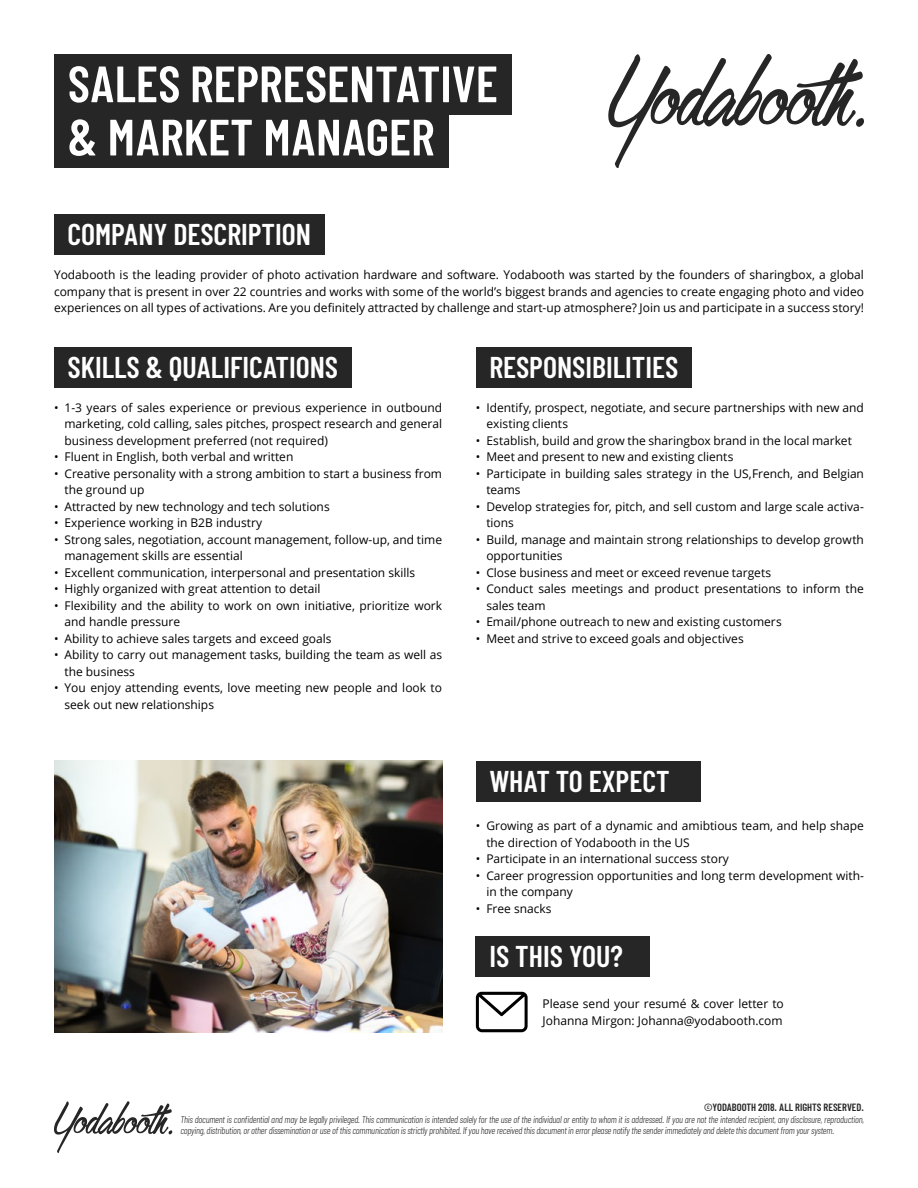
<style>
.page{position:relative;width:918px;height:1188px;background:#fff}
.page>*{position:absolute;margin:0;border:0;box-sizing:border-box;transform-origin:0 0}
.t1{font:600 51px/53.2px "Barlow Condensed";color:#fff}
.t2{font:600 30px "Barlow Condensed";color:#fff}
.t3{font:12px/16.5px "Open Sans";color:#000}
.t4{font:600 10.5px "Barlow Condensed";color:#262626}
.t5{font:italic 300 9.75px/11.2px "Barlow Condensed";letter-spacing:-.02em;color:#262626}
</style>
<div class="page">
<svg style="left:54px;top:1101px;width:118px;height:52px"></svg>
<img style="left:54px;top:761px;width:388px;height:271px">
<div style="left:54px;top:54px;width:457px;height:61px;background:#262626"></div>
<div style="left:54px;top:107px;width:395px;height:61px;background:#262626"></div>
<svg style="left:608px;top:54px;width:256px;height:114px"></svg>
<div style="left:54px;top:215px;width:271px;height:40px;background:#262626"></div>
<div style="left:54px;top:347px;width:298px;height:41px;background:#262626"></div>
<div style="left:476px;top:347px;width:216px;height:41px;background:#262626"></div>
<div style="left:476px;top:761px;width:225px;height:40px;background:#262626"></div>
<div style="left:476px;top:936px;width:174px;height:41px;background:#262626"></div>
<svg style="left:476px;top:992px;width:52px;height:40px"></svg>
<h1 class="t1" style="left:68px;top:56px;width:432px">SALES REPRESENTATIVE &amp; MARKET MANAGER</h1>
<h2 class="t2" style="left:68px;top:216px;width:245px">COMPANY DESCRIPTION</h2>
<p class="t3" style="left:54px;top:266px;width:812px;text-align:justify">Yodabooth is the leading provider of photo activation hardware and software. Yodabooth was started by the founders of sharingbox, a global company that is present in over 22 countries and works with some of the world’s biggest brands and agencies to create engaging photo and video experiences on all types of activations. Are you definitely attracted by challenge and start-up atmosphere? Join us and participate in a success story!</p>
<h2 class="t2" style="left:68px;top:349px;width:272px">SKILLS &amp; QUALIFICATIONS</h2>
<h2 class="t2" style="left:489px;top:349px;width:191px">RESPONSIBILITIES</h2>
<p class="t3" style="left:64px;top:399px;width:379px;text-align:justify;text-indent:-10px">• 1-3 years of sales experience or previous experience in outbound marketing, cold calling, sales pitches, prospect research and general business development preferred (not required)</p>
<p class="t3" style="left:54px;top:449px;width:241px">• Fluent in English, both verbal and written</p>
<p class="t3" style="left:64px;top:465px;width:379px;text-indent:-10px">• Creative personality with a strong ambition to start a business from the ground up</p>
<p class="t3" style="left:54px;top:498px;width:277px">• Attracted by new technology and tech solutions</p>
<p class="t3" style="left:54px;top:515px;width:210px">• Experience working in B2B industry</p>
<p class="t3" style="left:64px;top:531px;width:379px;text-indent:-10px">• Strong sales, negotiation, account management, follow-up, and time management skills are essential</p>
<p class="t3" style="left:54px;top:564px;width:363px">• Excellent communication, interpersonal and presentation skills</p>
<p class="t3" style="left:54px;top:581px;width:268px">• Highly organized with great attention to detail</p>
<p class="t3" style="left:64px;top:597px;width:379px;text-indent:-10px">• Flexibility and the ability to work on own initiative, prioritize work and handle pressure</p>
<p class="t3" style="left:54px;top:630px;width:279px">• Ability to achieve sales targets and exceed goals</p>
<p class="t3" style="left:64px;top:647px;width:379px;text-indent:-10px">• Ability to carry out management tasks, building the team as well as the business</p>
<p class="t3" style="left:64px;top:680px;width:379px;text-indent:-10px">• You enjoy attending events, love meeting new people and look to seek out new relationships</p>
<p class="t3" style="left:486px;top:399px;width:379px;text-indent:-10px">• Identify, prospect, negotiate, and secure partnerships with new and existing clients</p>
<p class="t3" style="left:476px;top:432px;width:378px">• Establish, build and grow the sharingbox brand in the local market</p>
<p class="t3" style="left:476px;top:449px;width:259px">• Meet and present to new and existing clients</p>
<p class="t3" style="left:486px;top:465px;width:379px;text-indent:-10px">• Participate in building sales strategy in the US,French, and Belgian teams</p>
<p class="t3" style="left:486px;top:498px;width:379px;text-indent:-10px">• Develop strategies for, pitch, and sell custom and large scale activa&shy;tions</p>
<p class="t3" style="left:486px;top:531px;width:379px;text-indent:-10px">• Build, manage and maintain strong relationships to develop growth opportunities</p>
<p class="t3" style="left:476px;top:564px;width:297px">• Close business and meet or exceed revenue targets</p>
<p class="t3" style="left:486px;top:581px;width:379px;text-indent:-10px">• Conduct sales meetings and product presentations to inform the sales team</p>
<p class="t3" style="left:476px;top:614px;width:307px">• Email/phone outreach to new and existing customers</p>
<p class="t3" style="left:476px;top:630px;width:269px">• Meet and strive to exceed goals and objectives</p>
<h2 class="t2" style="left:489px;top:762px;width:182px">WHAT TO EXPECT</h2>
<p class="t3" style="left:486px;top:817px;width:379px;text-indent:-10px">• Growing as part of a dynamic and amibtious team, and help shape the direction of Yodabooth in the US</p>
<p class="t3" style="left:476px;top:850px;width:255px">• Participate in an international success story</p>
<p class="t3" style="left:486px;top:867px;width:379px;text-indent:-10px">• Career progression opportunities and long term development with&shy;in the company</p>
<p class="t3" style="left:476px;top:900px;width:77px">• Free snacks</p>
<h2 class="t2" style="left:489px;top:938px;width:135px">IS THIS YOU?</h2>
<p class="t3" style="left:543px;top:995px;width:243px">Please send your resumé &amp; cover letter to<br>Johanna Mirgon: Johanna@yodabooth.com</p>
<p class="t4" style="left:704px;top:1101px;width:161px">©YODABOOTH 2018. ALL RIGHTS RESERVED.</p>
<p class="t5" style="left:180px;top:1113px;width:685px">This document is confidential and may be legally privileged. This communication is intended solely for the use of the individual or entity to whom it is addressed. If you are not the intended recipient, any disclosure, reproduction, copying, distribution, or other dissemination or use of this communication is strictly prohibited. If you have received this document in error please notify the sender immediately and delete this document from your system.</p>
</div>
